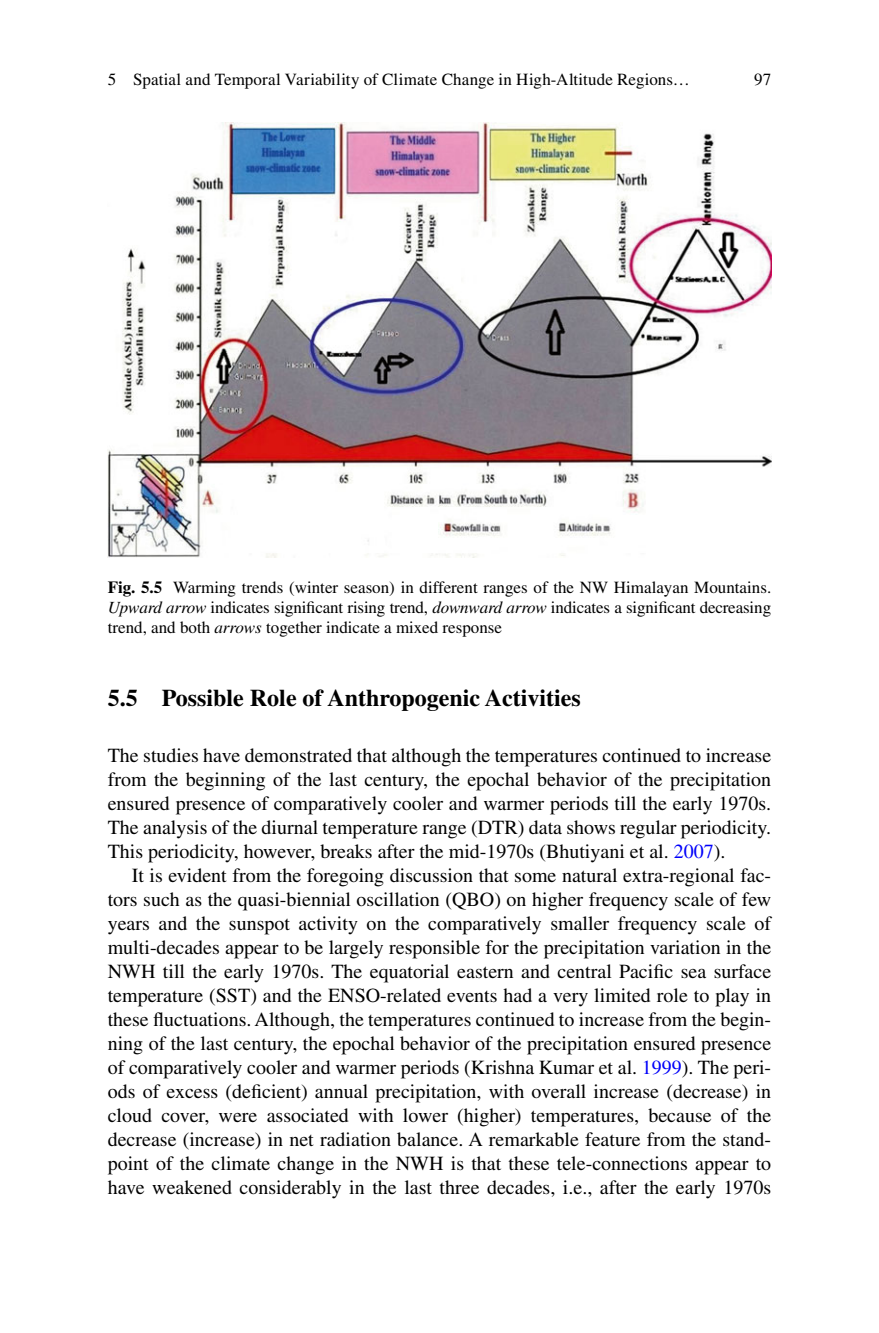
<style>
.page{position:relative;width:879px;height:1333px;background:#fff}
.page>*{position:absolute;margin:0;border:0;box-sizing:border-box;transform-origin:0 0}
.t1{font:700 24px "Hkrsry Qpxwvd Times";color:#000}
.t2{font:20px/24px "Xjlyjk Fmrrkh Times";color:#000;text-align:justify}
.t3{font:17px/20px "Xjlyjk Fmrrkh Times";color:#000;text-align:justify}
.s1{font-family:"Hkrsry Qpxwvd Times";font-weight:700}
.s2{font-family:"Vbbwps Kfrldr Times";font-style:italic}
.s3{color:#0000fa}
</style>
<div class="page">
<img style="left:108px;top:122px;width:663px;height:435px">
<p class="t3" style="left:108px;top:71px;width:583px">5 Spatial and Temporal Variability of Climate Change in High-Altitude Regions…</p>
<p class="t3" style="left:754px;top:71px;width:19px">97</p>
<p class="t3" style="left:108px;top:578px;width:665px"><span class="s1">Fig. 5.5</span> Warming trends (winter season) in different ranges of the NW Himalayan Mountains.<br><span class="s2">Upward arrow</span> indicates significant rising trend, <span class="s2">downward arrow</span> indicates a significant decreasing trend, and both <span class="s2">arrows</span> together indicate a mixed response</p>
<p class="t1" style="left:108px;top:689px;width:474px">5.5 Possible Role of Anthropogenic Activities</p>
<p class="t2" style="left:108px;top:745px;width:665px">The studies have demonstrated that although the temperatures continued to increase from the beginning of the last century, the epochal behavior of the precipitation ensured presence of comparatively cooler and warmer periods till the early 1970s.<br>The analysis of the diurnal temperature range (DTR) data shows regular periodicity.<br>This periodicity, however, breaks after the mid-1970s (Bhutiyani et al. <span class="s3">2007</span> ).</p>
<p class="t2" style="left:108px;top:865px;width:665px;text-indent:24px">It is evident from the foregoing discussion that some natural extra-regional fac&shy;tors such as the quasi-biennial oscillation (QBO) on higher frequency scale of few years and the sunspot activity on the comparatively smaller frequency scale of multi-decades appear to be largely responsible for the precipitation variation in the NWH till the early 1970s. The equatorial eastern and central Pacific sea surface temperature (SST) and the ENSO-related events had a very limited role to play in these fluctuations. Although, the temperatures continued to increase from the begin&shy;ning of the last century, the epochal behavior of the precipitation ensured presence of comparatively cooler and warmer periods (Krishna Kumar et al. <span class="s3">1999</span> ). The peri&shy;ods of excess (deficient) annual precipitation, with overall increase (decrease) in cloud cover, were associated with lower (higher) temperatures, because of the decrease (increase) in net radiation balance. A remarkable feature from the stand&shy;point of the climate change in the NWH is that these tele-connections appear to have weakened considerably in the last three decades, i.e., after the early 1970s</p>
</div>
